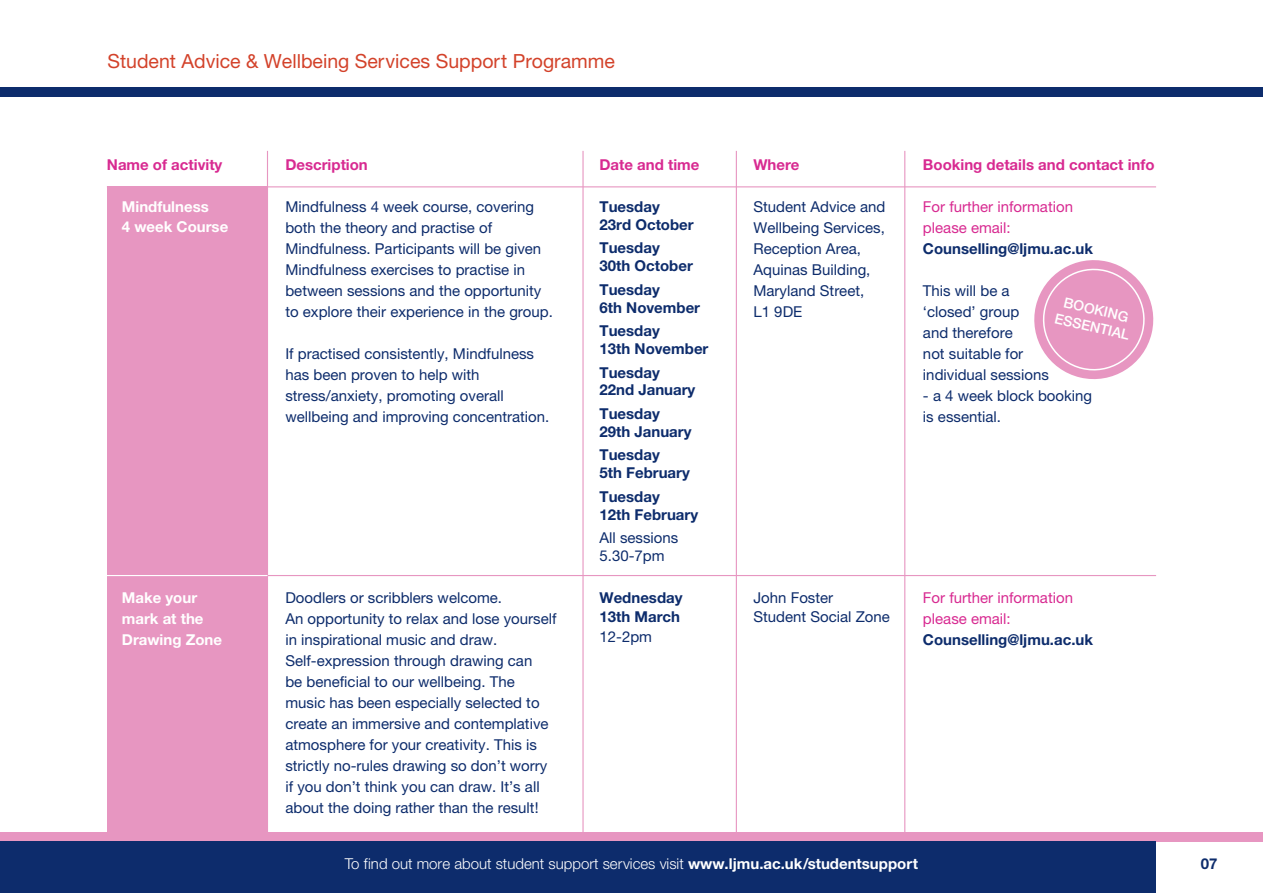
<style>
.page{position:relative;width:1263px;height:893px;background:#fff}
.page>*{position:absolute;margin:0;border:0;box-sizing:border-box;transform-origin:0 0}
.t1{font:19.5px "Helvetica Neue LT";color:#d3422a}
.t2{font:15px/21px "Helvetica Neue LT";color:#0d2c6c}
.t3{font:700 15px/17.7px "Helvetica Neue LT";color:#0d2c6c}
.t4{font:300 15px "Helvetica Neue LT";color:#fff}
.t5{font:700 15px "Helvetica Neue LT";color:#d82a91}
.t6{font:15px/21px "Helvetica Neue LT";color:#d82a91}
.t7{font:700 15px/21px "Helvetica Neue LT";color:#fff}
.t8{font:500 14.1px/17.4px "Helvetica Neue LT";color:#fff;text-align:center}
.s1{font-weight:700}
</style>
<div class="page">
<div style="left:0;top:832px;width:1263px;height:9px;background:#e796c1"></div>
<div style="left:0;top:841px;width:1155px;height:52px;background:#0d2c6c"></div>
<div style="left:0;top:88px;width:1263px;height:9px;background:#0d2c6c"></div>
<div style="left:107px;top:186px;width:160px;height:651px;background:#e796c1"></div>
<hr style="left:107px;top:186px;width:1049px;height:1px;background:#e796c1">
<hr style="left:267px;top:151px;width:1px;height:686px;background:#e796c1">
<hr style="left:582px;top:151px;width:2px;height:686px;background:#e796c1">
<hr style="left:736px;top:151px;width:1px;height:686px;background:#e796c1">
<hr style="left:904px;top:151px;width:1px;height:686px;background:#e796c1">
<hr style="left:267px;top:575px;width:889px;height:1px;background:#e796c1">
<hr style="left:107px;top:575px;width:160px;height:1px;background:#fff">
<svg style="left:1034px;top:260px;width:120px;height:119px"></svg>
<h1 class="t1" style="left:107px;top:49px;width:509px">Student Advice &amp; Wellbeing Services Support Programme</h1>
<p class="t5" style="left:107px;top:155px;width:117px">Name of activity</p>
<p class="t5" style="left:285px;top:155px;width:84px">Description</p>
<p class="t5" style="left:599px;top:155px;width:101px">Date and time</p>
<p class="t5" style="left:753px;top:155px;width:48px">Where</p>
<p class="t5" style="left:923px;top:155px;width:233px">Booking details and contact info</p>
<p class="t7" style="left:122px;top:197px;width:108px;line-height:19.5px">Mindfulness<br>4 week Course</p>
<p class="t7" style="left:122px;top:587px;width:102px">Make your mark at the<br>Drawing Zone</p>
<p class="t2" style="left:285px;top:196px;width:269px">Mindfulness 4 week course, covering both the theory and practise of Mindfulness. Participants will be given Mindfulness exercises to practise in between sessions and the opportunity to explore their experience in the group.</p>
<p class="t2" style="left:285px;top:343px;width:265px">If practised consistently, Mindfulness has been proven to help with stress/anxiety, promoting overall wellbeing and improving concentration.</p>
<p class="t2" style="left:285px;top:587px;width:273px">Doodlers or scribblers welcome.<br>An opportunity to relax and lose yourself in inspirational music and draw.<br>Self-expression through drawing can<br>be beneficial to our wellbeing. The music has been especially selected to create an immersive and contemplative atmosphere for your creativity. This is strictly no-rules drawing so don’t worry if you don’t think you can draw. It’s all about the doing rather than the result!</p>
<p class="t3" style="left:599px;top:198px;width:96px">Tuesday<br>23rd October</p>
<p class="t3" style="left:599px;top:239px;width:95px">Tuesday<br>30th October</p>
<p class="t3" style="left:599px;top:280px;width:102px">Tuesday<br>6th November</p>
<p class="t3" style="left:599px;top:322px;width:110px">Tuesday<br>13th November</p>
<p class="t3" style="left:599px;top:363px;width:97px">Tuesday<br>22nd January</p>
<p class="t3" style="left:599px;top:405px;width:93px">Tuesday<br>29th January</p>
<p class="t3" style="left:599px;top:446px;width:92px">Tuesday<br>5th February</p>
<p class="t3" style="left:599px;top:487px;width:100px">Tuesday<br>12th February</p>
<p class="t2" style="left:599px;top:529px;width:80px;line-height:17.7px">All sessions<br>5.30-7pm</p>
<p class="t3" style="left:599px;top:587px;width:85px;line-height:19.5px">Wednesday<br>13th March</p>
<p class="t2" style="left:599px;top:626px;width:54px">12-2pm</p>
<p class="t2" style="left:753px;top:196px;width:133px">Student Advice and<br>Wellbeing Services,<br>Reception Area,<br>Aquinas Building,<br>Maryland Street,<br>L1 9DE</p>
<p class="t6" style="left:923px;top:196px;width:152px">For further information please email:</p>
<p class="t3" style="left:923px;top:240px;width:171px">Counselling@ljmu.ac.uk</p>
<p class="t2" style="left:923px;top:280px;width:127px">This will be a ‘closed’ group<br>and therefore<br>not suitable for individual sessions</p>
<p class="t2" style="left:923px;top:385px;width:171px">- a 4 week block booking is essential.</p>
<p class="t8" style="left:1061px;top:292px;width:78px;rotate:13deg">BOOKING<br>ESSENTIAL</p>
<p class="t2" style="left:753px;top:588px;width:138px;line-height:19.5px">John Foster<br>Student Social Zone</p>
<p class="t6" style="left:923px;top:587px;width:152px">For further information please email:</p>
<p class="t3" style="left:923px;top:630px;width:171px">Counselling@ljmu.ac.uk</p>
<p class="t4" style="left:345px;top:855px;width:575px">To find out more about student support services visit <span class="s1">www.ljmu.ac.uk/studentsupport</span></p>
<p class="t3" style="left:1201px;top:855px;width:18px">07</p>
</div>
